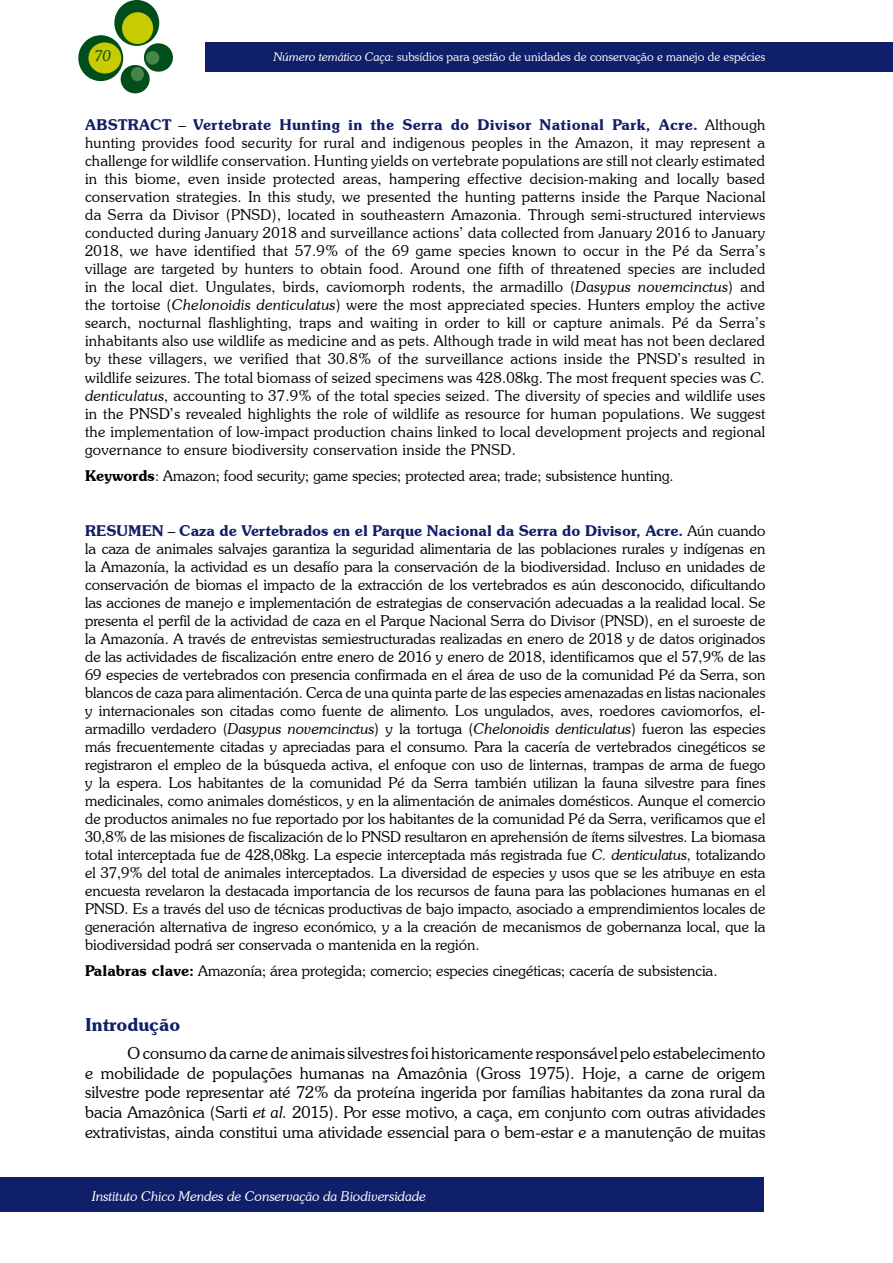
<style>
.page{position:relative;width:893px;height:1263px;background:#fff}
.page>*{position:absolute;margin:0;border:0;box-sizing:border-box;transform-origin:0 0}
.t1{font:600 18px "Souvenir IT Cby BT";color:#101f69}
.t2{font:300 16.5px/19.8px "Souvenir IT Cby BT";color:#000;text-align:justify}
.t3{font:300 15px/18px "Souvenir IT Cby BT";color:#000;text-align:justify}
.t4{font:italic 300 15px "Souvenir IT Cby BT";color:#004e1a}
.t5{font:italic 300 13.5px "Souvenir IT Cby BT";color:#fff}
.t6{font:300 12px "Souvenir IT Cby BT";color:#fff}
.s1{font-style:italic}
.s2{font-weight:600;color:#101f69}
.s3{font-weight:600}
</style>
<div class="page">
<div style="left:205px;top:43px;width:687px;height:29px;background:#101f69"></div>
<div style="left:114px;top:0;width:45px;height:46px;background:#004e1a;border-radius:50%"></div>
<div style="left:78px;top:35px;width:45px;height:46px;background:#004e1a;border-radius:50%"></div>
<div style="left:144px;top:43px;width:29px;height:29px;background:#004e1a;border-radius:50%"></div>
<div style="left:121px;top:65px;width:29px;height:28px;background:#004e1a;border-radius:50%"></div>
<div style="left:122px;top:12px;width:31px;height:32px;background:#c8cb00;border-radius:50%"></div>
<div style="left:88px;top:42px;width:33px;height:31px;background:#c8cb00;border-radius:50%"></div>
<div style="left:146px;top:51px;width:13px;height:14px;background:#47864a;border-radius:50%"></div>
<div style="left:131px;top:67px;width:13px;height:14px;background:#47864a;border-radius:50%"></div>
<div style="left:0;top:1178px;width:764px;height:34px;background:#101f69"></div>
<p class="t4" style="left:95px;top:46px;width:18px">70</p>
<p class="t6" style="left:274px;top:49px;width:493px"><span class="s1">Número temático Caça</span>: subsídios para gestão de unidades de conservação e manejo de espécies</p>
<p class="t3" style="left:85px;top:116px;width:682px"><span class="s2">ABSTRACT</span> – <span class="s2">Vertebrate Hunting in the Serra do Divisor National Park, Acre.</span> Although hunting provides food security for rural and indigenous peoples in the Amazon, it may represent a challenge for wildlife conservation. Hunting yields on vertebrate populations are still not clearly estimated in this biome, even inside protected areas, hampering effective decision-making and locally based conservation strategies. In this study, we presented the hunting patterns inside the Parque Nacional da Serra da Divisor (PNSD), located in southeastern Amazonia. Through semi-structured interviews conducted during January 2018 and surveillance actions’ data collected from January 2016 to January 2018, we have identified that 57.9% of the 69 game species known to occur in the Pé da Serra’s village are targeted by hunters to obtain food. Around one fifth of threatened species are included in the local diet. Ungulates, birds, caviomorph rodents, the armadillo (<span class="s1">Dasypus novemcinctus</span>) and the tortoise (<span class="s1">Chelonoidis denticulatus</span>) were the most appreciated species. Hunters employ the active search, nocturnal flashlighting, traps and waiting in order to kill or capture animals. Pé da Serra’s inhabitants also use wildlife as medicine and as pets. Although trade in wild meat has not been declared by these villagers, we verified that 30.8% of the surveillance actions inside the PNSD’s resulted in wildlife seizures. The total biomass of seized specimens was 428.08kg. The most frequent species was <span class="s1">C. denticulatus</span>, accounting to 37.9% of the total species seized. The diversity of species and wildlife uses in the PNSD’s revealed highlights the role of wildlife as resource for human populations. We suggest the implementation of low-impact production chains linked to local development projects and regional governance to ensure biodiversity conservation inside the PNSD.</p>
<p class="t3" style="left:85px;top:466px;width:590px"><span class="s3">Keywords</span>: Amazon; food security; game species; protected area; trade; subsistence hunting.</p>
<p class="t3" style="left:85px;top:521px;width:682px"><span class="s2">RESUMEN</span> – <span class="s2">Caza de Vertebrados en el Parque Nacional da Serra do Divisor, Acre.</span> Aún cuando la caza de animales salvajes garantiza la seguridad alimentaria de las poblaciones rurales y indígenas en la Amazonía, la actividad es un desafío para la conservación de la biodiversidad. Incluso en unidades de conservación de biomas el impacto de la extracción de los vertebrados es aún desconocido, dificultando las acciones de manejo e implementación de estrategias de conservación adecuadas a la realidad local. Se presenta el perfil de la actividad de caza en el Parque Nacional Serra do Divisor (PNSD), en el suroeste de la Amazonía. A través de entrevistas semiestructuradas realizadas en enero de 2018 y de datos originados de las actividades de fiscalización entre enero de 2016 y enero de 2018, identificamos que el 57,9% de las 69 especies de vertebrados con presencia confirmada en el área de uso de la comunidad Pé da Serra, son blancos de caza para alimentación. Cerca de una quinta parte de las especies amenazadas en listas nacionales y internacionales son citadas como fuente de alimento. Los ungulados, aves, roedores caviomorfos, el&shy;armadillo verdadero (<span class="s1">Dasypus novemcinctus</span>) y la tortuga (<span class="s1">Chelonoidis denticulatus</span>) fueron las especies más frecuentemente citadas y apreciadas para el consumo. Para la cacería de vertebrados cinegéticos se registraron el empleo de la búsqueda activa, el enfoque con uso de linternas, trampas de arma de fuego y la espera. Los habitantes de la comunidad Pé da Serra también utilizan la fauna silvestre para fines medicinales, como animales domésticos, y en la alimentación de animales domésticos. Aunque el comercio de productos animales no fue reportado por los habitantes de la comunidad Pé da Serra, verificamos que el 30,8% de las misiones de fiscalización de lo PNSD resultaron en aprehensión de ítems silvestres. La biomasa total interceptada fue de 428,08kg. La especie interceptada más registrada fue <span class="s1">C. denticulatus</span>, totalizando el 37,9% del total de animales interceptados. La diversidad de especies y usos que se les atribuye en esta encuesta revelaron la destacada importancia de los recursos de fauna para las poblaciones humanas en el PNSD. Es a través del uso de técnicas productivas de bajo impacto, asociado a emprendimientos locales de generación alternativa de ingreso económico, y a la creación de mecanismos de gobernanza local, que la biodiversidad podrá ser conservada o mantenida en la región.</p>
<p class="t3" style="left:85px;top:962px;width:634px"><span class="s3">Palabras clave:</span> Amazonía; área protegida; comercio; especies cinegéticas; cacería de subsistencia.</p>
<p class="t1" style="left:85px;top:1013px;width:97px">Introdução</p>
<p class="t2" style="left:85px;top:1043px;width:682px;text-indent:43px">O consumo da carne de animais silvestres foi historicamente responsável pelo estabelecimento e mobilidade de populações humanas na Amazônia (Gross 1975). Hoje, a carne de origem silvestre pode representar até 72% da proteína ingerida por famílias habitantes da zona rural da bacia Amazônica (Sarti <span class="s1">et al.</span> 2015). Por esse motivo, a caça, em conjunto com outras atividades extrativistas, ainda constitui uma atividade essencial para o bem-estar e a manutenção de muitas</p>
<p class="t5" style="left:92px;top:1188px;width:335px">Instituto Chico Mendes de Conservação da Biodiversidade</p>
</div>
